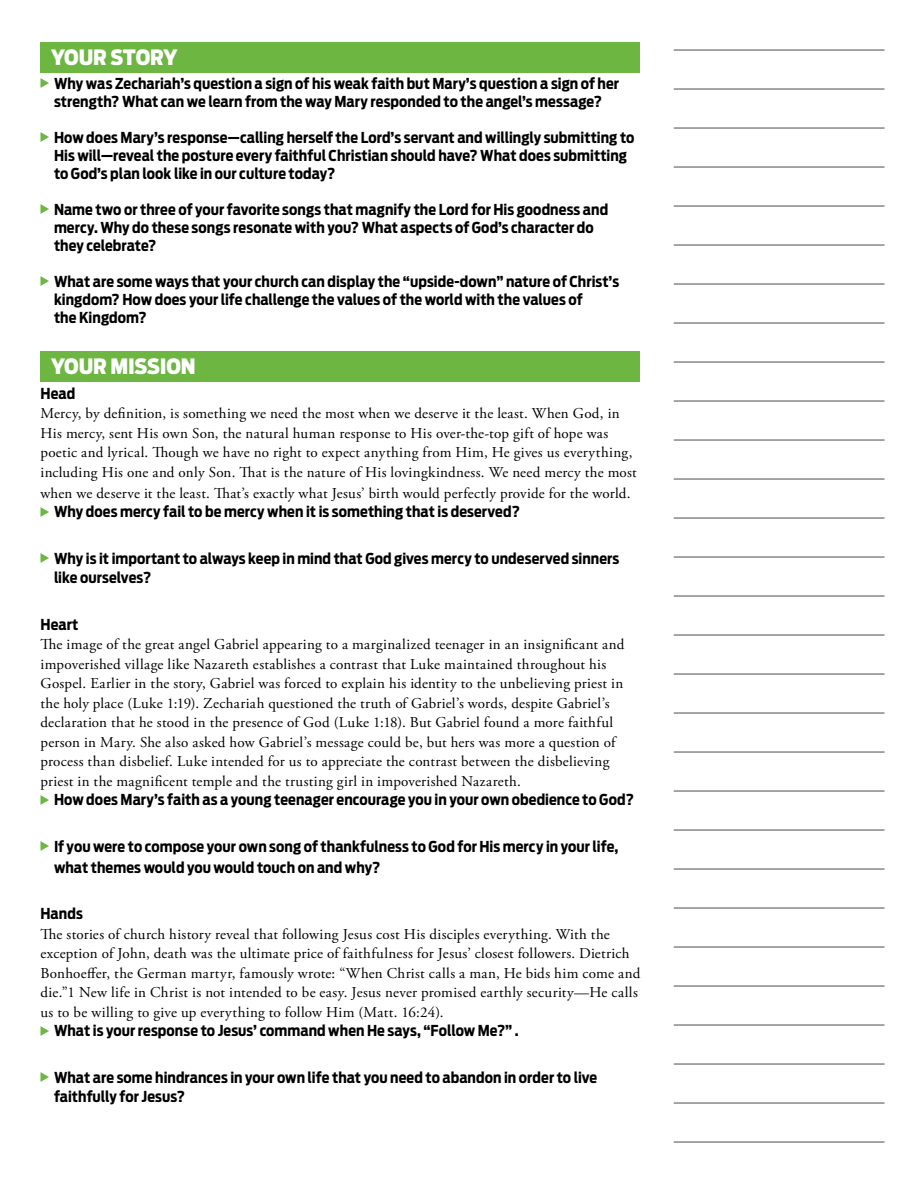
<style>
.page{position:relative;width:918px;height:1188px;background:#fff}
.page>*{position:absolute;margin:0;border:0;box-sizing:border-box;transform-origin:0 0}
.t1{font:900 21px "Antenna Cond";letter-spacing:-.01em;color:#fff}
.t2{font:15px/19.5px "Adobe Garamond Pro";letter-spacing:.02em;color:#000}
.t3{font:700 15px/18px "Antenna Cond";letter-spacing:.005em;color:#000}
</style>
<div class="page">
<div style="left:40px;top:42px;width:600px;height:30px;background:#6cb641"></div>
<div style="left:40px;top:351px;width:600px;height:31px;background:#6cb641"></div>
<hr style="left:674px;top:50px;width:211px;height:1px;background:#4d4d4f">
<hr style="left:674px;top:89px;width:211px;height:1px;background:#4d4d4f">
<hr style="left:674px;top:128px;width:211px;height:1px;background:#4d4d4f">
<hr style="left:674px;top:167px;width:211px;height:1px;background:#4d4d4f">
<hr style="left:674px;top:206px;width:211px;height:1px;background:#4d4d4f">
<hr style="left:674px;top:245px;width:211px;height:1px;background:#4d4d4f">
<hr style="left:674px;top:284px;width:211px;height:1px;background:#4d4d4f">
<hr style="left:674px;top:323px;width:211px;height:1px;background:#4d4d4f">
<hr style="left:674px;top:362px;width:211px;height:1px;background:#4d4d4f">
<hr style="left:674px;top:401px;width:211px;height:1px;background:#4d4d4f">
<hr style="left:674px;top:440px;width:211px;height:1px;background:#4d4d4f">
<hr style="left:674px;top:479px;width:211px;height:1px;background:#4d4d4f">
<hr style="left:674px;top:518px;width:211px;height:1px;background:#4d4d4f">
<hr style="left:674px;top:557px;width:211px;height:1px;background:#4d4d4f">
<hr style="left:674px;top:596px;width:211px;height:1px;background:#4d4d4f">
<hr style="left:674px;top:635px;width:211px;height:1px;background:#4d4d4f">
<hr style="left:674px;top:674px;width:211px;height:1px;background:#4d4d4f">
<hr style="left:674px;top:713px;width:211px;height:1px;background:#4d4d4f">
<hr style="left:674px;top:752px;width:211px;height:1px;background:#4d4d4f">
<hr style="left:674px;top:791px;width:211px;height:1px;background:#4d4d4f">
<hr style="left:674px;top:830px;width:211px;height:1px;background:#4d4d4f">
<hr style="left:674px;top:869px;width:211px;height:1px;background:#4d4d4f">
<hr style="left:674px;top:908px;width:211px;height:1px;background:#4d4d4f">
<hr style="left:674px;top:947px;width:211px;height:1px;background:#4d4d4f">
<hr style="left:674px;top:986px;width:211px;height:1px;background:#4d4d4f">
<hr style="left:674px;top:1025px;width:211px;height:1px;background:#4d4d4f">
<hr style="left:674px;top:1064px;width:211px;height:1px;background:#4d4d4f">
<hr style="left:674px;top:1103px;width:211px;height:1px;background:#4d4d4f">
<hr style="left:674px;top:1142px;width:211px;height:1px;background:#4d4d4f">
<h1 class="t1" style="left:51px;top:44px;width:128px">YOUR STORY</h1>
<p class="t3" style="left:54px;top:74px;width:567px">Why was Zechariah’s question a sign of his weak faith but Mary’s question a sign of her strength? What can we learn from the way Mary responded to the angel’s message?</p>
<p class="t3" style="left:54px;top:128px;width:582px">How does Mary’s response—calling herself the Lord’s servant and willingly submitting to<br>His will—reveal the posture every faithful Christian should have? What does submitting to God’s plan look like in our culture today?</p>
<p class="t3" style="left:54px;top:200px;width:556px">Name two or three of your favorite songs that magnify the Lord for His goodness and mercy. Why do these songs resonate with you? What aspects of God’s character do they celebrate?</p>
<p class="t3" style="left:54px;top:272px;width:567px">What are some ways that your church can display the “upside-down” nature of Christ’s kingdom? How does your life challenge the values of the world with the values of<br>the Kingdom?</p>
<h1 class="t1" style="left:51px;top:354px;width:146px">YOUR MISSION</h1>
<p class="t3" style="left:40px;top:384px;width:36px">Head</p>
<p class="t2" style="left:40px;top:404px;width:598px">Mercy, by definition, is something we need the most when we deserve it the least. When God, in His mercy, sent His own Son, the natural human response to His over-the-top gift of hope was poetic and lyrical. Though we have no right to expect anything from Him, He gives us everything, including His one and only Son. That is the nature of His lovingkindness. We need mercy the most</p>
<p class="t2" style="left:40px;top:484px;width:591px">when we deserve it the least. That’s exactly what Jesus’ birth would perfectly provide for the world.</p>
<p class="t3" style="left:54px;top:503px;width:467px">Why does mercy fail to be mercy when it is something that is deserved?</p>
<p class="t3" style="left:54px;top:549px;width:567px;line-height:19.5px">Why is it important to always keep in mind that God gives mercy to undeserved sinners like ourselves?</p>
<p class="t3" style="left:40px;top:615px;width:39px">Heart</p>
<p class="t2" style="left:40px;top:635px;width:585px">The image of the great angel Gabriel appearing to a marginalized teenager in an insignificant and impoverished village like Nazareth establishes a contrast that Luke maintained throughout his Gospel. Earlier in the story, Gabriel was forced to explain his identity to the unbelieving priest in the holy place (Luke 1:19). Zechariah questioned the truth of Gabriel’s words, despite Gabriel’s declaration that he stood in the presence of God (Luke 1:18). But Gabriel found a more faithful person in Mary. She also asked how Gabriel’s message could be, but hers was more a question of process than disbelief. Luke intended for us to appreciate the contrast between the disbelieving priest in the magnificent temple and the trusting girl in impoverished Nazareth.</p>
<p class="t3" style="left:54px;top:791px;width:581px">How does Mary’s faith as a young teenager encourage you in your own obedience to God?</p>
<p class="t3" style="left:54px;top:836px;width:566px;line-height:21px">If you were to compose your own song of thankfulness to God for His mercy in your life, what themes would you would touch on and why?</p>
<p class="t3" style="left:40px;top:905px;width:44px">Hands</p>
<p class="t2" style="left:40px;top:925px;width:601px">The stories of church history reveal that following Jesus cost His disciples everything. With the exception of John, death was the ultimate price of faithfulness for Jesus’ closest followers. Dietrich Bonhoeffer, the German martyr, famously wrote: “When Christ calls a man, He bids him come and die.”1 New life in Christ is not intended to be easy. Jesus never promised earthly security—He calls us to be willing to give up everything to follow Him (Matt. 16:24).</p>
<p class="t3" style="left:54px;top:1022px;width:466px">What is your response to Jesus’ command when He says, “Follow Me?” .</p>
<p class="t3" style="left:54px;top:1068px;width:545px;line-height:19.5px">What are some hindrances in your own life that you need to abandon in order to live faithfully for Jesus?</p>
</div>
